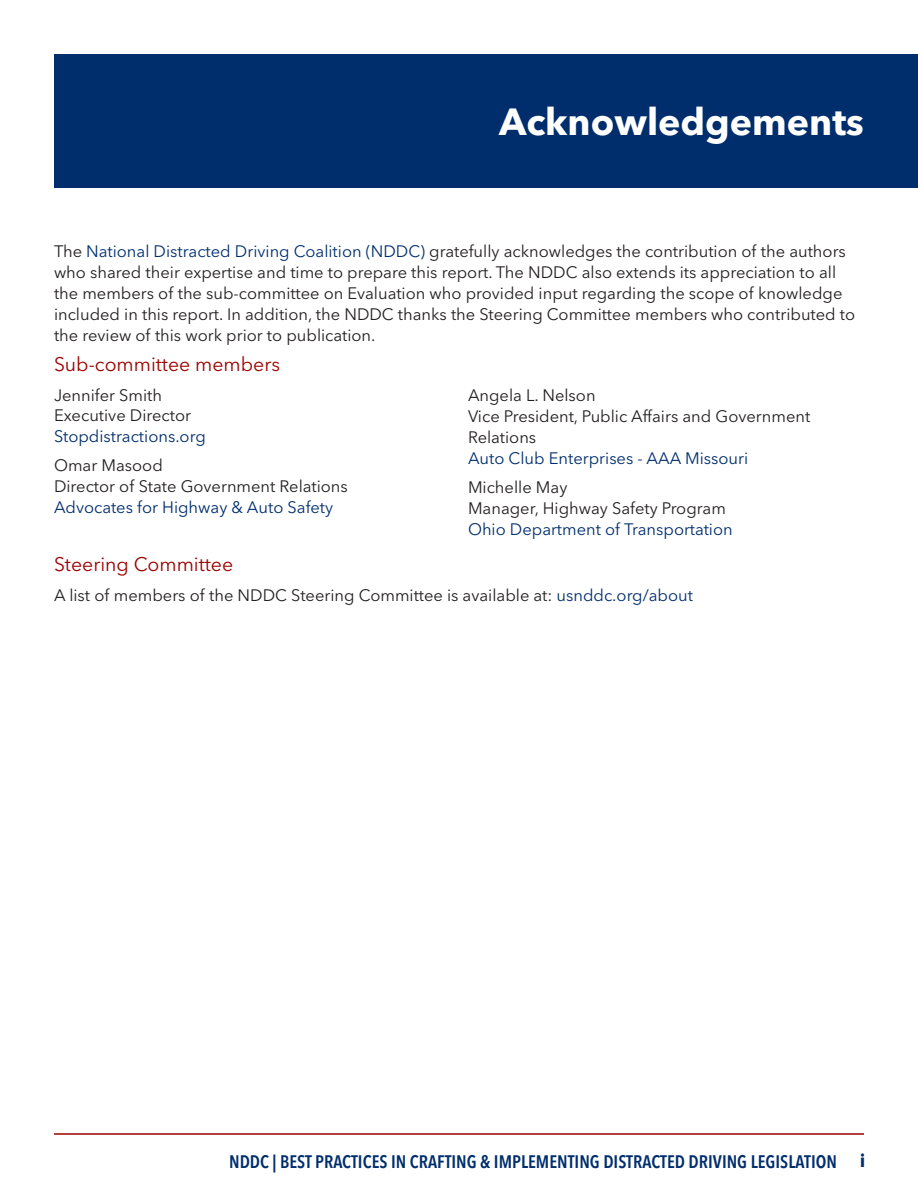
<style>
.page{position:relative;width:918px;height:1188px;background:#fff}
.page>*{position:absolute;margin:0;border:0;box-sizing:border-box;transform-origin:0 0}
.t1{font:700 37.5px "Avenir Next LT Pro";color:#fff}
.t2{font:19.5px "Avenir Next LT Pro";color:#9c0000}
.t3{font:600 condensed 18px "Avenir Next LT Pro";color:#002e6d}
.t4{font:700 condensed 18px "Avenir Next LT Pro";color:#002e6d}
.t5{font:16.5px/21px "Avenir Next LT Pro";color:#231f20}
.t6{font:16.5px "Avenir Next LT Pro";color:#002e6d}
.s1{color:#002e6d}
</style>
<div class="page">
<hr style="left:54px;top:1133px;width:810px;height:2px;background:#9c0000">
<div style="left:54px;top:54px;width:864px;height:134px;background:#002e6d"></div>
<h1 class="t1" style="left:499px;top:106px;width:366px">Acknowledgements</h1>
<p class="t5" style="left:54px;top:242px;width:803px">The <span class="s1">National Distracted Driving Coalition (NDDC)</span> gratefully acknowledges the contribution of the authors who shared their expertise and time to prepare this report. The NDDC also extends its appreciation to all the members of the sub-committee on Evaluation who provided input regarding the scope of knowledge included in this report. In addition, the NDDC thanks the Steering Committee members who contributed to the review of this work prior to publication.</p>
<p class="t2" style="left:54px;top:356px;width:228px">Sub-committee members</p>
<p class="t5" style="left:54px;top:387px;width:139px;line-height:19.5px">Jennifer Smith<br>Executive Director</p>
<p class="t6" style="left:54px;top:429px;width:153px">Stopdistractions.org</p>
<p class="t5" style="left:54px;top:456px;width:295px">Omar Masood<br>Director of State Government Relations</p>
<p class="t6" style="left:54px;top:500px;width:281px">Advocates for Highway &amp; Auto Safety</p>
<p class="t5" style="left:468px;top:386px;width:344px">Angela L. Nelson<br>Vice President, Public Affairs and Government<br>Relations</p>
<p class="t6" style="left:468px;top:451px;width:282px">Auto Club Enterprises - AAA Missouri</p>
<p class="t5" style="left:468px;top:478px;width:259px">Michelle May<br>Manager, Highway Safety Program</p>
<p class="t6" style="left:468px;top:522px;width:266px">Ohio Department of Transportation</p>
<p class="t2" style="left:54px;top:556px;width:181px">Steering Committee</p>
<p class="t5" style="left:54px;top:586px;width:641px">A list of members of the NDDC Steering Committee is available at: <span class="s1">usnddc.org/about</span></p>
<p class="t3" style="left:229px;top:1155px;width:609px">NDDC | BEST PRACTICES IN CRAFTING &amp; IMPLEMENTING DISTRACTED DRIVING LEGISLATION</p>
<p class="t4" style="left:860px;top:1150px;width:6px">i</p>
</div>
